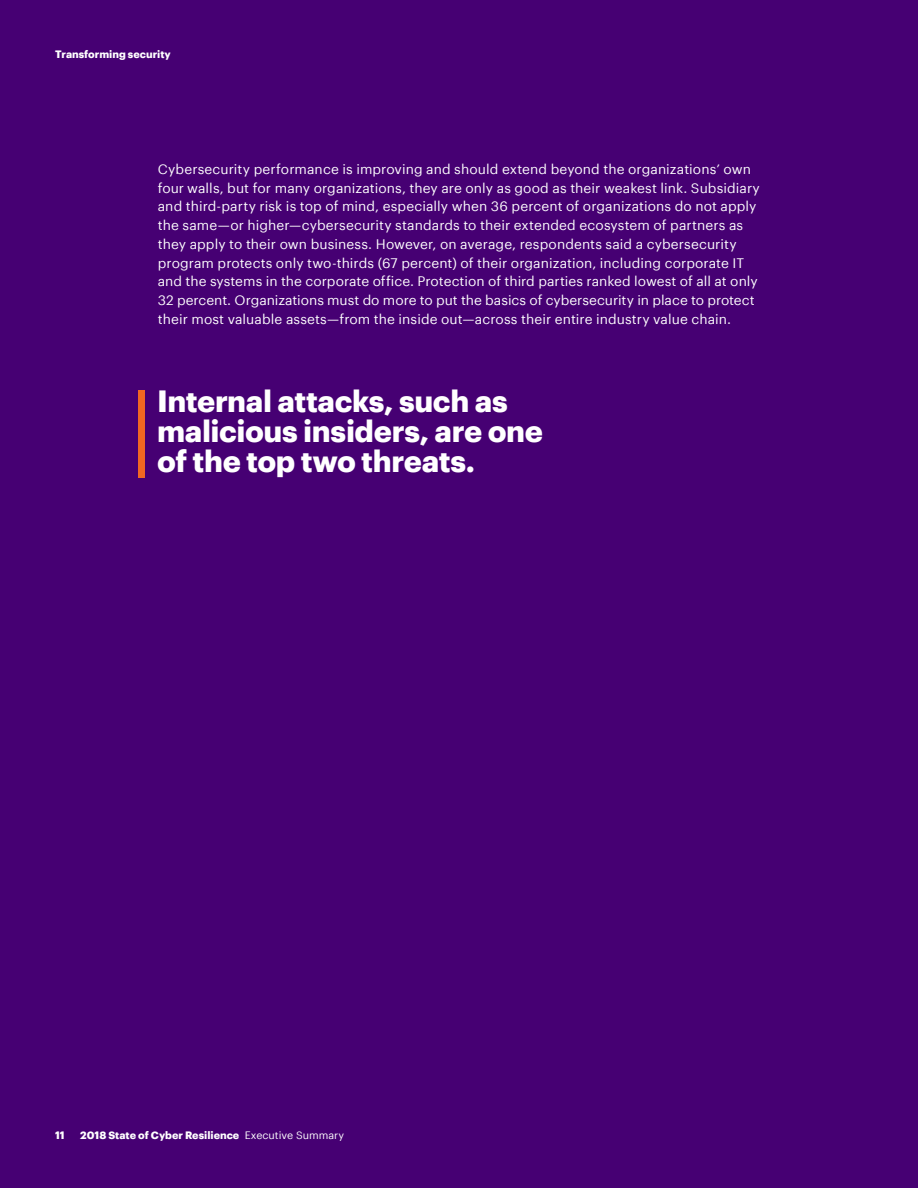
<style>
.page{position:relative;width:918px;height:1188px;background:#460073}
.page>*{position:absolute;margin:0;border:0;box-sizing:border-box;transform-origin:0 0}
.t1{font:700 30px/30px "Graphik";letter-spacing:-.015em;color:#fff}
.t2{font:13.5px/18.8px "Graphik";letter-spacing:.005em;color:#fff}
.t3{font:700 10.5px "Graphik";color:#fff}
.s1{font-weight:400}
</style>
<div class="page">
<div style="left:138px;top:390px;width:7px;height:87px;background:#f26722"></div>
<p class="t3" style="left:55px;top:46px;width:117px">Transforming security</p>
<p class="t2" style="left:158px;top:158px;width:604px">Cybersecurity performance is improving and should extend beyond the organizations’ own four walls, but for many organizations, they are only as good as their weakest link. Subsidiary and third-party risk is top of mind, especially when 36 percent of organizations do not apply the same—or higher—cybersecurity standards to their extended ecosystem of partners as they apply to their own business. However, on average, respondents said a cybersecurity program protects only two-thirds (67 percent) of their organization, including corporate IT and the systems in the corporate office. Protection of third parties ranked lowest of all at only 32 percent. Organizations must do more to put the basics of cybersecurity in place to protect their most valuable assets—from the inside out—across their entire industry value chain.</p>
<h1 class="t1" style="left:157px;top:384px;width:387px">Internal attacks, such as malicious insiders, are one of the top two threats.</h1>
<p class="t3" style="left:55px;top:1127px;width:11px">11</p>
<p class="t3" style="left:80px;top:1127px;width:265px">2018 State of Cyber Resilience <span class="s1">Executive Summary</span></p>
</div>
